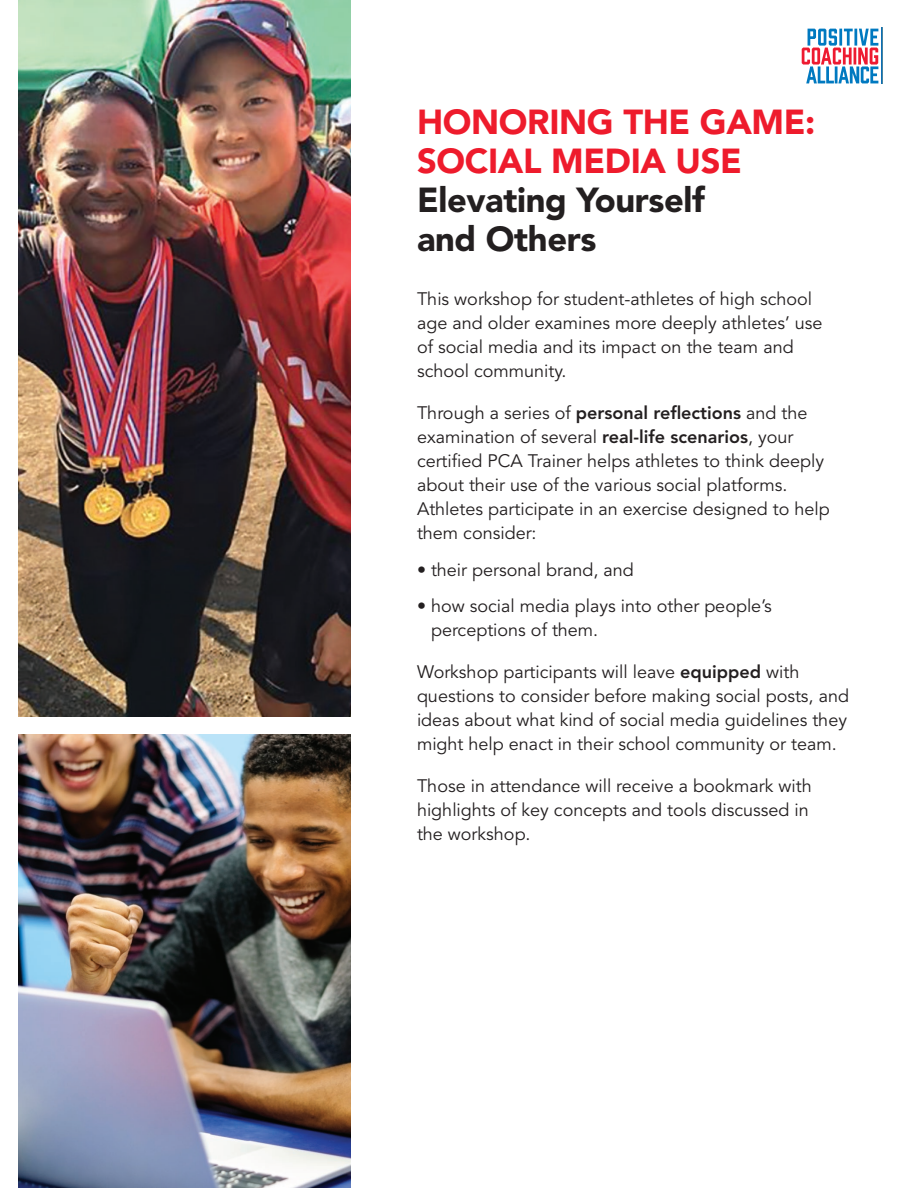
<style>
.page{position:relative;width:918px;height:1188px;background:#fff}
.page>*{position:absolute;margin:0;border:0;box-sizing:border-box;transform-origin:0 0}
.t1{font:900 34.5px/39px "Avenir";letter-spacing:-.01em;color:#ee1b2c}
.t2{font:900 34.5px/39px "Avenir";letter-spacing:-.01em;color:#231f20}
.t3{font:18px/24px "Avenir";color:#231f20}
.s1{font-weight:800}
</style>
<div class="page">
<img style="left:802px;top:29px;width:76px;height:54px">
<img style="left:881px;top:28px;width:1px;height:56px">
<img style="left:18px;top:0;width:333px;height:716px">
<img style="left:18px;top:734px;width:333px;height:454px">
<h1 class="t1" style="left:417px;top:102px;width:400px">HONORING THE GAME:<br>SOCIAL MEDIA USE</h1>
<h1 class="t2" style="left:417px;top:180px;width:290px">Elevating Yourself and Others</h1>
<p class="t3" style="left:417px;top:287px;width:407px">This workshop for student-athletes of high school age and older examines more deeply athletes’ use of social media and its impact on the team and school community.</p>
<p class="t3" style="left:417px;top:401px;width:414px">Through a series of <span class="s1">personal reflections</span> and the examination of several <span class="s1">real-life scenarios</span>, your certified PCA Trainer helps athletes to think deeply about their use of the various social platforms.<br>Athletes participate in an exercise designed to help them consider:</p>
<p class="t3" style="left:417px;top:558px;width:218px">• their personal brand, and</p>
<p class="t3" style="left:431px;top:594px;width:342px;text-indent:-14px">• how social media plays into other people’s perceptions of them.</p>
<p class="t3" style="left:417px;top:660px;width:434px">Workshop participants will leave <span class="s1">equipped</span> with questions to consider before making social posts, and ideas about what kind of social media guidelines they might help enact in their school community or team.</p>
<p class="t3" style="left:417px;top:774px;width:396px">Those in attendance will receive a bookmark with highlights of key concepts and tools discussed in the workshop.</p>
</div>
